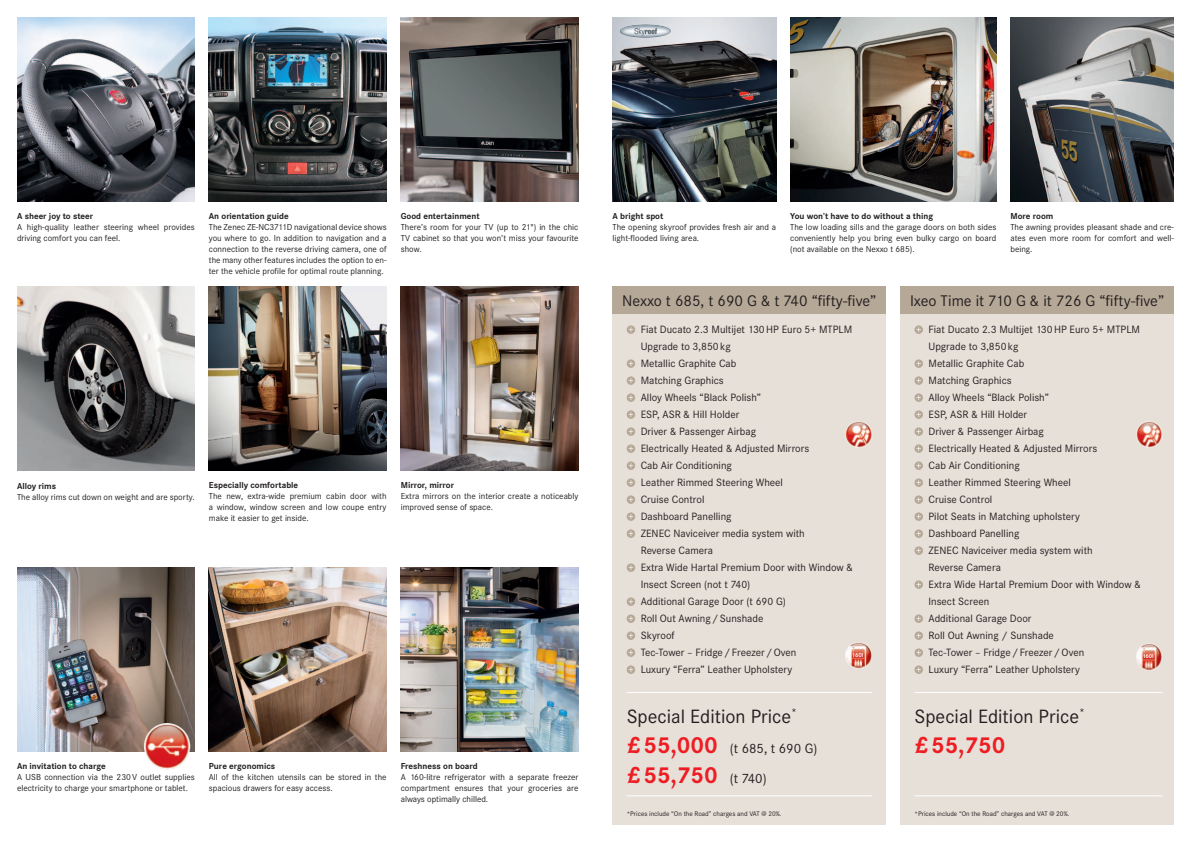
<style>
.page{position:relative;width:1191px;height:842px;background:#fff}
.page>*{position:absolute;margin:0;border:0;box-sizing:border-box;transform-origin:0 0}
.t1{font:700 24px "Corporate S";color:#ee1d23}
.t2{font:20px "Corporate S";color:#231f20}
.t3{font:16px "Corporate S";color:#231f20}
.t4{font:14px "Corporate S";color:#231f20}
.t5{font:11px/17px "Corporate S";color:#231f20}
.t6{font:9px/11px "Corporate S";color:#231f20;text-align:justify}
.t7{font:700 9px "Corporate S";color:#231f20}
.t8{font:7px "Corporate S";color:#231f20}
.t9{font:700 6px "Corporate S";color:#fff}
.s1{font-weight:700;font-size:24px;color:#ee1d23}
.s2{font-weight:400;font-size:14px;color:#231f20}
</style>
<div class="page">
<div style="left:612px;top:314px;width:274px;height:511px;background:#e6e0d8"></div>
<div style="left:900px;top:314px;width:274px;height:511px;background:#e6e0d8"></div>
<div style="left:612px;top:286px;width:274px;height:28px;background:#b6a897"></div>
<div style="left:900px;top:286px;width:274px;height:28px;background:#b6a897"></div>
<hr style="left:914px;top:692px;width:248px;height:1px;background:#fff">
<hr style="left:626px;top:692px;width:246px;height:1px;background:#fff">
<hr style="left:914px;top:795px;width:248px;height:1px;background:#fff">
<hr style="left:626px;top:795px;width:246px;height:1px;background:#fff">
<img style="left:401px;top:17px;width:177px;height:184px">
<img style="left:401px;top:567px;width:177px;height:184px">
<img style="left:401px;top:286px;width:177px;height:185px">
<img style="left:17px;top:17px;width:178px;height:184px">
<img style="left:17px;top:567px;width:178px;height:184px">
<img style="left:209px;top:17px;width:177px;height:184px">
<img style="left:209px;top:567px;width:177px;height:184px">
<img style="left:612px;top:17px;width:164px;height:184px">
<img style="left:1010px;top:17px;width:164px;height:184px">
<img style="left:790px;top:17px;width:206px;height:184px">
<img style="left:209px;top:286px;width:177px;height:185px">
<img style="left:1136px;top:644px;width:26px;height:26px">
<img style="left:845px;top:642px;width:27px;height:27px">
<img style="left:144px;top:723px;width:47px;height:46px">
<img style="left:619px;top:24px;width:52px;height:14px">
<img style="left:17px;top:286px;width:178px;height:185px">
<img style="left:845px;top:421px;width:27px;height:27px">
<img style="left:1136px;top:421px;width:26px;height:27px">
<svg style="left:914px;top:325px;width:9px;height:9px"></svg>
<svg style="left:916px;top:327px;width:5px;height:5px"></svg>
<svg style="left:914px;top:359px;width:9px;height:9px"></svg>
<svg style="left:916px;top:361px;width:5px;height:5px"></svg>
<svg style="left:914px;top:376px;width:9px;height:9px"></svg>
<svg style="left:916px;top:378px;width:5px;height:5px"></svg>
<svg style="left:914px;top:393px;width:9px;height:9px"></svg>
<svg style="left:916px;top:395px;width:5px;height:5px"></svg>
<svg style="left:914px;top:410px;width:9px;height:9px"></svg>
<svg style="left:916px;top:412px;width:5px;height:5px"></svg>
<svg style="left:914px;top:427px;width:9px;height:9px"></svg>
<svg style="left:916px;top:429px;width:5px;height:5px"></svg>
<svg style="left:914px;top:444px;width:9px;height:9px"></svg>
<svg style="left:914px;top:461px;width:9px;height:9px"></svg>
<svg style="left:914px;top:478px;width:9px;height:9px"></svg>
<svg style="left:914px;top:495px;width:9px;height:9px"></svg>
<svg style="left:914px;top:512px;width:9px;height:9px"></svg>
<svg style="left:914px;top:529px;width:9px;height:9px"></svg>
<svg style="left:914px;top:546px;width:9px;height:9px"></svg>
<svg style="left:914px;top:580px;width:9px;height:9px"></svg>
<svg style="left:914px;top:614px;width:9px;height:9px"></svg>
<svg style="left:914px;top:631px;width:9px;height:9px"></svg>
<svg style="left:914px;top:648px;width:9px;height:9px"></svg>
<svg style="left:914px;top:665px;width:9px;height:9px"></svg>
<svg style="left:626px;top:325px;width:9px;height:9px"></svg>
<svg style="left:628px;top:327px;width:5px;height:5px"></svg>
<svg style="left:626px;top:359px;width:9px;height:9px"></svg>
<svg style="left:628px;top:361px;width:5px;height:5px"></svg>
<svg style="left:626px;top:376px;width:9px;height:9px"></svg>
<svg style="left:628px;top:378px;width:5px;height:5px"></svg>
<svg style="left:626px;top:393px;width:9px;height:9px"></svg>
<svg style="left:628px;top:395px;width:5px;height:5px"></svg>
<svg style="left:626px;top:410px;width:9px;height:9px"></svg>
<svg style="left:628px;top:412px;width:5px;height:5px"></svg>
<svg style="left:626px;top:427px;width:9px;height:9px"></svg>
<svg style="left:628px;top:429px;width:5px;height:5px"></svg>
<svg style="left:626px;top:444px;width:9px;height:9px"></svg>
<svg style="left:628px;top:446px;width:5px;height:5px"></svg>
<svg style="left:626px;top:461px;width:9px;height:9px"></svg>
<svg style="left:628px;top:463px;width:5px;height:5px"></svg>
<svg style="left:626px;top:478px;width:9px;height:9px"></svg>
<svg style="left:628px;top:480px;width:5px;height:5px"></svg>
<svg style="left:626px;top:495px;width:9px;height:9px"></svg>
<svg style="left:628px;top:497px;width:5px;height:5px"></svg>
<svg style="left:626px;top:512px;width:9px;height:9px"></svg>
<svg style="left:628px;top:514px;width:5px;height:5px"></svg>
<svg style="left:626px;top:529px;width:9px;height:9px"></svg>
<svg style="left:628px;top:531px;width:5px;height:5px"></svg>
<svg style="left:626px;top:563px;width:9px;height:9px"></svg>
<svg style="left:628px;top:565px;width:5px;height:5px"></svg>
<svg style="left:626px;top:597px;width:9px;height:9px"></svg>
<svg style="left:628px;top:599px;width:5px;height:5px"></svg>
<svg style="left:626px;top:614px;width:9px;height:9px"></svg>
<svg style="left:628px;top:616px;width:5px;height:5px"></svg>
<svg style="left:626px;top:631px;width:9px;height:9px"></svg>
<svg style="left:628px;top:633px;width:5px;height:5px"></svg>
<svg style="left:626px;top:648px;width:9px;height:9px"></svg>
<svg style="left:628px;top:650px;width:5px;height:5px"></svg>
<svg style="left:626px;top:665px;width:9px;height:9px"></svg>
<svg style="left:628px;top:667px;width:5px;height:5px"></svg>
<p class="t7" style="left:17px;top:211px;width:78px">A sheer joy to steer</p>
<p class="t6" style="left:17px;top:222px;width:179px">A high-quality leather steering wheel provides driving comfort you can feel.</p>
<p class="t7" style="left:209px;top:211px;width:81px">An orientation guide</p>
<p class="t6" style="left:209px;top:222px;width:179px">The Zenec ZE-NC3711D navigational device shows you where to go. In addition to navigation and a connection to the reverse driving camera, one of the many other features includes the option to en&shy;ter the vehicle profile for optimal route planning.</p>
<p class="t7" style="left:401px;top:211px;width:80px">Good entertainment</p>
<p class="t6" style="left:401px;top:222px;width:179px">There’s room for your TV (up to 21") in the chic TV cabinet so that you won’t miss your favourite show.</p>
<p class="t7" style="left:17px;top:480px;width:41px">Alloy rims</p>
<p class="t6" style="left:17px;top:491px;width:179px">The alloy rims cut down on weight and are sporty.</p>
<p class="t7" style="left:209px;top:480px;width:91px">Especially comfortable</p>
<p class="t6" style="left:209px;top:491px;width:179px">The new, extra-wide premium cabin door with a window, window screen and low coupe entry make it easier to get inside.</p>
<p class="t7" style="left:401px;top:480px;width:55px">Mirror, mirror</p>
<p class="t6" style="left:401px;top:491px;width:179px">Extra mirrors on the interior create a noticeably improved sense of space.</p>
<p class="t7" style="left:17px;top:761px;width:90px">An invitation to charge</p>
<p class="t6" style="left:17px;top:772px;width:179px">A USB connection via the 230V outlet supplies electricity to charge your smartphone or tablet.</p>
<p class="t7" style="left:209px;top:761px;width:68px">Pure ergonomics</p>
<p class="t6" style="left:209px;top:772px;width:179px">All of the kitchen utensils can be stored in the spacious drawers for easy access.</p>
<p class="t7" style="left:401px;top:761px;width:79px">Freshness on board</p>
<p class="t6" style="left:401px;top:772px;width:179px">A 160-litre refrigerator with a separate freezer compartment ensures that your groceries are always optimally chilled.</p>
<p class="t7" style="left:612px;top:211px;width:52px">A bright spot</p>
<p class="t6" style="left:612px;top:222px;width:165px">The opening skyroof provides fresh air and a light-flooded living area.</p>
<p class="t7" style="left:790px;top:211px;width:144px">You won’t have to do without a thing</p>
<p class="t6" style="left:790px;top:222px;width:208px">The low loading sills and the garage doors on both sides conveniently help you bring even bulky cargo on board (not available on the Nexxo t 685).</p>
<p class="t7" style="left:1010px;top:211px;width:44px">More room</p>
<p class="t6" style="left:1010px;top:222px;width:165px">The awning provides pleasant shade and cre&shy;ates even more room for comfort and well&shy;being.</p>
<h3 class="t3" style="left:622px;top:291px;width:256px">Nexxo t 685, t 690 G &amp; t 740 “fifty-five”</h3>
<h3 class="t3" style="left:910px;top:291px;width:256px">Ixeo Time it 710 G &amp; it 726 G “fifty-five”</h3>
<p class="t5" style="left:640px;top:321px;width:214px">Fiat Ducato 2.3 Multijet 130HP Euro 5+ MTPLM<br>Upgrade to 3,850kg<br>Metallic Graphite Cab<br>Matching Graphics<br>Alloy Wheels “Black Polish”<br>ESP, ASR &amp; Hill Holder<br>Driver &amp; Passenger Airbag<br>Electrically Heated &amp; Adjusted Mirrors<br>Cab Air Conditioning<br>Leather Rimmed Steering Wheel<br>Cruise Control<br>Dashboard Panelling<br>ZENEC Naviceiver media system with<br>Reverse Camera<br>Extra Wide Hartal Premium Door with Window &amp;<br>Insect Screen (not t 740)<br>Additional Garage Door (t 690 G)<br>Roll Out Awning/Sunshade<br>Skyroof<br>Tec-Tower – Fridge/Freezer/Oven<br>Luxury “Ferra” Leather Upholstery</p>
<p class="t5" style="left:928px;top:321px;width:214px">Fiat Ducato 2.3 Multijet 130HP Euro 5+ MTPLM<br>Upgrade to 3,850kg<br>Metallic Graphite Cab<br>Matching Graphics<br>Alloy Wheels “Black Polish”<br>ESP, ASR &amp; Hill Holder<br>Driver &amp; Passenger Airbag<br>Electrically Heated &amp; Adjusted Mirrors<br>Cab Air Conditioning<br>Leather Rimmed Steering Wheel<br>Cruise Control<br>Pilot Seats in Matching upholstery<br>Dashboard Panelling<br>ZENEC Naviceiver media system with<br>Reverse Camera<br>Extra Wide Hartal Premium Door with Window &amp;<br>Insect Screen<br>Additional Garage Door<br>Roll Out Awning / Sunshade<br>Tec-Tower – Fridge/Freezer/Oven<br>Luxury “Ferra” Leather Upholstery</p>
<p class="t9" style="left:852px;top:651px;width:13px">160l</p>
<p class="t9" style="left:1142px;top:653px;width:13px">160l</p>
<h2 class="t2" style="left:626px;top:704px;width:172px">Special Edition Price<sup>*</sup></h2>
<h3 class="t4" style="left:626px;top:740px;width:192px"><span class="s1">£55,000</span> (t 685, t 690 G)</h3>
<h1 class="t1" style="left:626px;top:761px;width:141px">£55,750 <span class="s2">(t 740)</span></h1>
<p class="t8" style="left:626px;top:810px;width:156px">*Prices include “On the Road” charges and VAT @ 20%.</p>
<h2 class="t2" style="left:914px;top:704px;width:172px">Special Edition Price<sup>*</sup></h2>
<h1 class="t1" style="left:914px;top:731px;width:93px">£55,750</h1>
<p class="t8" style="left:914px;top:810px;width:156px">*Prices include “On the Road” charges and VAT @ 20%.</p>
</div>
